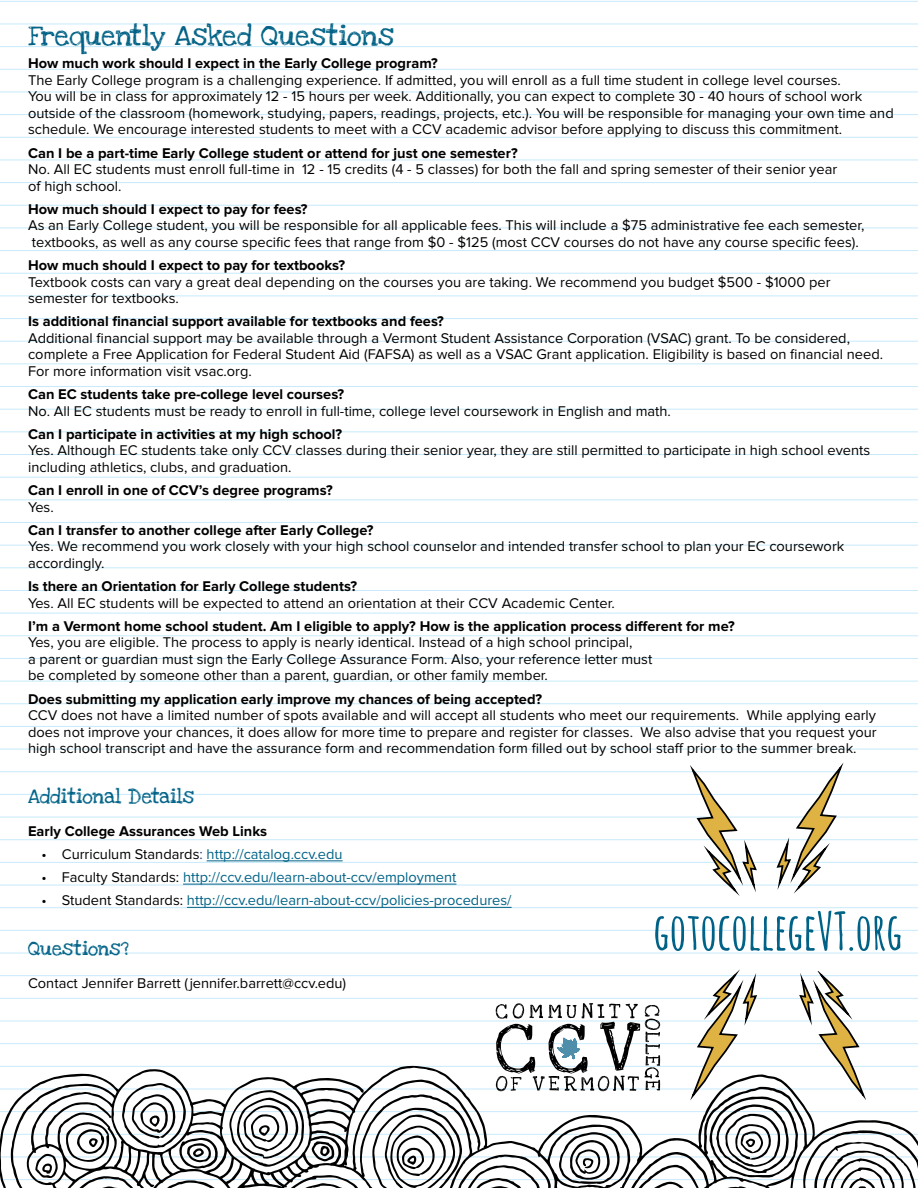
<style>
.page{position:relative;width:918px;height:1188px;background:#fff}
.page>*{position:absolute;margin:0;border:0;box-sizing:border-box;transform-origin:0 0}
.t1{font:700 51.3px "Amatic SC";color:#006286}
.t2{font:21px "Love Ya Like A Sister";color:#006286}
.t3{font:15px "Love Ya Like A Sister";color:#006286}
.t4{font:14.7px/16.5px "Proxima Nova";color:#000}
.t5{font:700 14.7px "Proxima Nova";color:#000}
.t6{font:14.7px "Proxima Nova";color:#006286}
.t7{font:14.7px "Love Ya Like A Sister";color:#006286}
.s1{color:#000}
.s2{color:#25408f}
</style>
<div class="page">
<hr style="left:0;top:0;width:918px;height:1px;background:#c7eafb">
<hr style="left:0;top:1px;width:918px;height:1px;background:#c7eafb">
<hr style="left:0;top:23px;width:918px;height:1px;background:#c7eafb">
<hr style="left:0;top:46px;width:918px;height:1px;background:#c7eafb">
<hr style="left:0;top:69px;width:918px;height:1px;background:#c7eafb">
<hr style="left:0;top:91px;width:918px;height:1px;background:#c7eafb">
<hr style="left:0;top:114px;width:918px;height:1px;background:#c7eafb">
<hr style="left:0;top:137px;width:918px;height:1px;background:#c7eafb">
<hr style="left:0;top:159px;width:918px;height:1px;background:#c7eafb">
<hr style="left:0;top:182px;width:918px;height:1px;background:#c7eafb">
<hr style="left:0;top:205px;width:918px;height:1px;background:#c7eafb">
<hr style="left:0;top:227px;width:918px;height:1px;background:#c7eafb">
<hr style="left:0;top:250px;width:918px;height:1px;background:#c7eafb">
<hr style="left:0;top:273px;width:918px;height:1px;background:#c7eafb">
<hr style="left:0;top:295px;width:918px;height:1px;background:#c7eafb">
<hr style="left:0;top:318px;width:918px;height:1px;background:#c7eafb">
<hr style="left:0;top:341px;width:918px;height:1px;background:#c7eafb">
<hr style="left:0;top:363px;width:918px;height:1px;background:#c7eafb">
<hr style="left:0;top:386px;width:918px;height:1px;background:#c7eafb">
<hr style="left:0;top:409px;width:918px;height:1px;background:#c7eafb">
<hr style="left:0;top:431px;width:918px;height:1px;background:#c7eafb">
<hr style="left:0;top:454px;width:918px;height:1px;background:#c7eafb">
<hr style="left:0;top:477px;width:918px;height:1px;background:#c7eafb">
<hr style="left:0;top:499px;width:918px;height:1px;background:#c7eafb">
<hr style="left:0;top:522px;width:918px;height:1px;background:#c7eafb">
<hr style="left:0;top:545px;width:918px;height:1px;background:#c7eafb">
<hr style="left:0;top:567px;width:918px;height:1px;background:#c7eafb">
<hr style="left:0;top:590px;width:918px;height:1px;background:#c7eafb">
<hr style="left:0;top:613px;width:918px;height:1px;background:#c7eafb">
<hr style="left:0;top:635px;width:918px;height:1px;background:#c7eafb">
<hr style="left:0;top:658px;width:918px;height:1px;background:#c7eafb">
<hr style="left:0;top:681px;width:918px;height:1px;background:#c7eafb">
<hr style="left:0;top:703px;width:918px;height:1px;background:#c7eafb">
<hr style="left:0;top:726px;width:918px;height:1px;background:#c7eafb">
<hr style="left:0;top:749px;width:918px;height:1px;background:#c7eafb">
<hr style="left:0;top:771px;width:918px;height:1px;background:#c7eafb">
<hr style="left:0;top:794px;width:918px;height:1px;background:#c7eafb">
<hr style="left:0;top:817px;width:918px;height:1px;background:#c7eafb">
<hr style="left:0;top:839px;width:918px;height:1px;background:#c7eafb">
<hr style="left:0;top:862px;width:918px;height:1px;background:#c7eafb">
<hr style="left:0;top:885px;width:918px;height:1px;background:#c7eafb">
<hr style="left:0;top:907px;width:918px;height:1px;background:#c7eafb">
<hr style="left:0;top:930px;width:918px;height:1px;background:#c7eafb">
<hr style="left:0;top:953px;width:918px;height:1px;background:#c7eafb">
<hr style="left:0;top:975px;width:918px;height:1px;background:#c7eafb">
<hr style="left:0;top:998px;width:918px;height:1px;background:#c7eafb">
<hr style="left:0;top:1021px;width:918px;height:1px;background:#c7eafb">
<hr style="left:0;top:1043px;width:918px;height:1px;background:#c7eafb">
<hr style="left:207px;top:861px;width:136px;height:1px;background:#006286">
<hr style="left:183px;top:884px;width:273px;height:1px;background:#006286">
<hr style="left:187px;top:907px;width:325px;height:1px;background:#006286">
<svg style="left:0;top:1065px;width:918px;height:123px"></svg>
<svg style="left:496px;top:1003px;width:164px;height:88px"></svg>
<svg style="left:777px;top:765px;width:88px;height:128px"></svg>
<svg style="left:683px;top:767px;width:74px;height:129px"></svg>
<svg style="left:683px;top:969px;width:221px;height:219px"></svg>
<h2 class="t2" style="left:28px;top:18px;width:367px">Frequently Asked Questions</h2>
<p class="t5" style="left:28px;top:55px;width:411px">How much work should I expect in the Early College program?</p>
<p class="t4" style="left:28px;top:72px;width:867px">The Early College program is a challenging experience. If admitted, you will enroll as a full time student in college level courses.<br>You will be in class for approximately 12 - 15 hours per week. Additionally, you can expect to complete 30 - 40 hours of school work outside of the classroom (homework, studying, papers, readings, projects, etc.). You will be responsible for managing your own time and schedule. We encourage interested students to meet with a CCV academic advisor before applying to discuss this commitment.</p>
<p class="t5" style="left:28px;top:144px;width:491px">Can I be a part-time Early College student or attend for just one semester?</p>
<p class="t4" style="left:28px;top:161px;width:811px">No. All EC students must enroll full-time in 12 - 15 credits (4 - 5 classes) for both the fall and spring semester of their senior year of high school.</p>
<p class="t5" style="left:28px;top:201px;width:281px">How much should I expect to pay for fees?</p>
<p class="t4" style="left:28px;top:217px;width:838px">As an Early College student, you will be responsible for all applicable fees. This will include a $75 administrative fee each semester, textbooks, as well as any course specific fees that range from $0 - $125 (most CCV courses do not have any course specific fees).</p>
<p class="t5" style="left:28px;top:257px;width:319px">How much should I expect to pay for textbooks?</p>
<p class="t4" style="left:28px;top:274px;width:804px">Textbook costs can vary a great deal depending on the courses you are taking. We recommend you budget $500 - $1000 per semester for textbooks.</p>
<p class="t5" style="left:28px;top:313px;width:417px">Is additional financial support available for textbooks and fees?</p>
<p class="t4" style="left:28px;top:330px;width:857px">Additional financial support may be available through a Vermont Student Assistance Corporation (VSAC) grant. To be considered, complete a Free Application for Federal Student Aid (FAFSA) as well as a VSAC Grant application. Eligibility is based on financial need.<br>For more information visit vsac.org.</p>
<p class="t5" style="left:28px;top:386px;width:318px">Can EC students take pre-college level courses?</p>
<p class="t4" style="left:28px;top:403px;width:644px">No. All EC students must be ready to enroll in full-time, college level coursework in English and math.</p>
<p class="t5" style="left:28px;top:426px;width:316px">Can I participate in activities at my high school?</p>
<p class="t4" style="left:28px;top:442px;width:844px">Yes. Although EC students take only CCV classes during their senior year, they are still permitted to participate in high school events including athletics, clubs, and graduation.</p>
<p class="t5" style="left:28px;top:482px;width:306px">Can I enroll in one of CCV’s degree programs?</p>
<p class="t4" style="left:28px;top:499px;width:27px">Yes.</p>
<p class="t5" style="left:28px;top:522px;width:347px">Can I transfer to another college after Early College?</p>
<p class="t4" style="left:28px;top:538px;width:818px">Yes. We recommend you work closely with your high school counselor and intended transfer school to plan your EC coursework accordingly.</p>
<p class="t5" style="left:28px;top:578px;width:330px">Is there an Orientation for Early College students?</p>
<p class="t4" style="left:28px;top:595px;width:588px">Yes. All EC students will be expected to attend an orientation at their CCV Academic Center.</p>
<p class="t5" style="left:28px;top:618px;width:708px">I’m a Vermont home school student. Am I eligible to apply? How is the application process different for me?</p>
<p class="t4" style="left:28px;top:634px;width:626px">Yes, you are eligible. The process to apply is nearly identical. Instead of a high school principal,<br>a parent or guardian must sign the Early College Assurance Form. Also, your reference letter must be completed by someone other than a parent, guardian, or other family member.</p>
<p class="t5" style="left:28px;top:690px;width:516px">Does submitting my application early improve my chances of being accepted?</p>
<p class="t4" style="left:28px;top:707px;width:850px;text-align:justify">CCV does not have a limited number of spots available and will accept all students who meet our requirements. While applying early does not improve your chances, it does allow for more time to prepare and register for classes. We also advise that you request your high school transcript and have the assurance form and recommendation form filled out by school staff prior to the summer break.</p>
<p class="t3" style="left:28px;top:784px;width:167px">Additional Details</p>
<p class="t5" style="left:28px;top:822px;width:241px">Early College Assurances Web Links</p>
<p class="t6" style="left:42px;top:846px;width:303px"><span class="s1">• Curriculum Standards</span><span class="s2">:</span> http://catalog.ccv.edu</p>
<p class="t6" style="left:42px;top:869px;width:416px"><span class="s1">• Faculty Standards:</span> http://ccv.edu/learn-about-ccv/employment</p>
<p class="t6" style="left:42px;top:892px;width:472px"><span class="s1">• Student Standards:</span> http://ccv.edu/learn-about-ccv/policies-procedures/</p>
<p class="t7" style="left:28px;top:936px;width:102px">Questions?</p>
<p class="t4" style="left:28px;top:975px;width:320px">Contact Jennifer Barrett (jennifer.barrett@ccv.edu)</p>
<h1 class="t1" style="left:653px;top:894px;width:251px">gotocollegeVT.org</h1>
</div>
